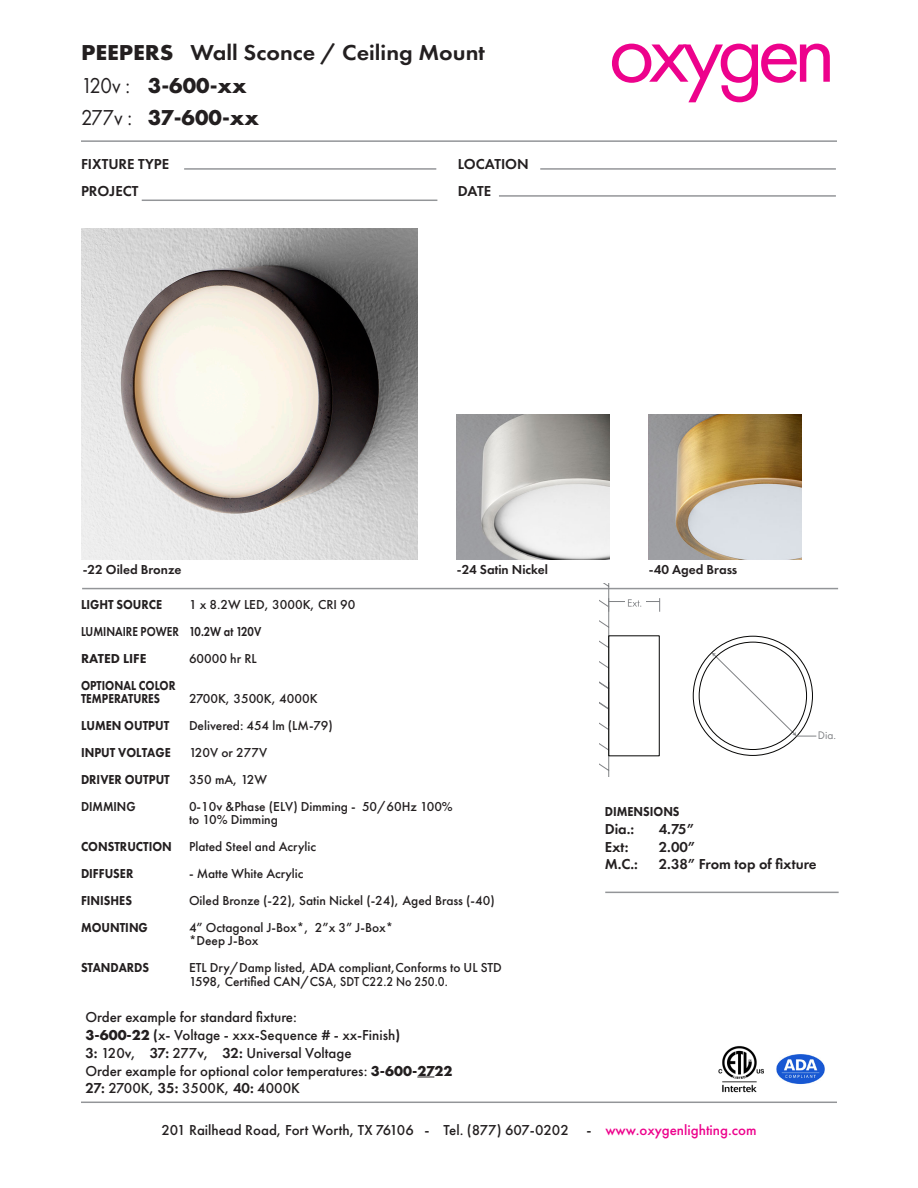
<style>
.page{position:relative;width:918px;height:1188px;background:#fff}
.page>*{position:absolute;margin:0;border:0;box-sizing:border-box;transform-origin:0 0}
.t1{font:89.7px "Futura PT";letter-spacing:-.075em;color:#ed028c}
.t2{font:600 22.35px "Futura PT";color:#231f20;scale:1.07 1}
.t3{font:700 22.35px "Futura PT";color:#231f20}
.t4{font:22.35px "Futura PT";letter-spacing:-.02em;color:#231f20;scale:.91 1}
.t5{font:500 15px "Futura PT";color:#231f20}
.t6{font:600 15px "Futura PT";color:#231f20}
.t7{font:500 13.5px/13.5px "Futura PT";color:#231f20}
.t8{font:800 13.5px "Futura PT";color:#231f20;scale:.9 1}
.t9{font:600 13.5px "Futura PT";color:#231f20}
.t10{font:600 13.5px "Futura PT";color:#231f20;scale:.84 1}
.t11{font:800 13.5px "Futura PT";color:#231f20;scale:.84 1}
.t12{font:800 13.5px "Futura PT";color:#231f20}
.t13{font:600 13.5px "Futura PT";color:#231f20;scale:.9 1}
.t14{font:11.4px "Futura PT";color:#808285}
.s1{font-weight:700}
.s2{font-weight:600}
.s3{color:#ed028c}
</style>
<div class="page">
<hr style="left:81px;top:140px;width:756px;height:2px;background:#939598">
<hr style="left:82px;top:588px;width:756px;height:1px;background:#939598">
<img style="left:81px;top:229px;width:337px;height:330px">
<hr style="left:142px;top:200px;width:295px;height:1px;background:#939598">
<hr style="left:499px;top:195px;width:337px;height:2px;background:#939598">
<hr style="left:540px;top:168px;width:296px;height:2px;background:#939598">
<hr style="left:184px;top:168px;width:252px;height:2px;background:#939598">
<img style="left:457px;top:415px;width:153px;height:144px">
<img style="left:649px;top:415px;width:153px;height:144px">
<hr style="left:81px;top:1102px;width:756px;height:1px;background:#939598">
<img style="left:718px;top:1046px;width:46px;height:47px">
<hr style="left:605px;top:892px;width:234px;height:1px;background:#939598">
<img style="left:776px;top:1054px;width:49px;height:31px">
<hr style="left:609px;top:601px;width:51px;height:1px;background:#808285">
<svg style="left:659px;top:598px;width:1px;height:14px"></svg>
<svg style="left:599px;top:584px;width:10px;height:192px"></svg>
<div style="left:626px;top:595px;width:20px;height:17px;background:#fff"></div>
<svg style="left:628px;top:599px;width:13px;height:8px"></svg>
<div style="left:608px;top:635px;width:52px;height:121px;border:1px solid #050504"></div>
<svg style="left:712px;top:652px;width:104px;height:85px"></svg>
<svg style="left:417px;top:1077px;width:17px;height:1px"></svg>
<p class="t2" style="left:81px;top:39px;width:379px"><span class="s1">PEEPERS</span> Wall Sconce / Ceiling Mount</p>
<p class="t4" style="left:81px;top:72px;width:56px">120v :</p>
<p class="t3" style="left:148px;top:71px;width:100px">3-600-xx</p>
<p class="t4" style="left:81px;top:104px;width:58px">277v :</p>
<p class="t3" style="left:148px;top:103px;width:113px">37-600-xx</p>
<p class="t6" style="left:81px;top:155px;width:90px">FIXTURE TYPE</p>
<p class="t6" style="left:458px;top:155px;width:72px">LOCATION</p>
<p class="t6" style="left:81px;top:182px;width:59px">PROJECT</p>
<p class="t6" style="left:458px;top:182px;width:35px">DATE</p>
<p class="t1" style="left:608px;top:-1px;width:229px">oxygen</p>
<p class="t9" style="left:83px;top:561px;width:100px">-22 Oiled Bronze</p>
<p class="t9" style="left:457px;top:561px;width:93px">-24 Satin Nickel</p>
<p class="t9" style="left:649px;top:561px;width:90px">-40 Aged Brass</p>
<p class="t8" style="left:81px;top:596px;width:92px">LIGHT SOURCE</p>
<p class="t7" style="left:189px;top:598px;width:168px">1 x 8.2W LED, 3000K, CRI 90</p>
<p class="t10" style="left:81px;top:623px;width:216px">LUMINAIRE POWER 10.2W at 120V</p>
<p class="t12" style="left:81px;top:650px;width:67px">RATED LIFE</p>
<p class="t7" style="left:189px;top:651px;width:69px">60000 hr RL</p>
<p class="t11" style="left:81px;top:677px;width:114px">OPTIONAL COLOR</p>
<p class="t11" style="left:81px;top:690px;width:96px">TEMPERATURES</p>
<p class="t7" style="left:189px;top:692px;width:130px">2700K, 3500K, 4000K</p>
<p class="t8" style="left:81px;top:717px;width:100px">LUMEN OUTPUT</p>
<p class="t7" style="left:189px;top:719px;width:145px">Delivered: 454 lm (LM-79)</p>
<p class="t8" style="left:81px;top:744px;width:101px">INPUT VOLTAGE</p>
<p class="t7" style="left:189px;top:746px;width:80px">120V or 277V</p>
<p class="t8" style="left:81px;top:771px;width:100px">DRIVER OUTPUT</p>
<p class="t7" style="left:189px;top:773px;width:79px">350 mA, 12W</p>
<p class="t13" style="left:81px;top:798px;width:62px">DIMMING</p>
<p class="t7" style="left:189px;top:799px;width:265px">0-10v &amp;Phase (ELV) Dimming - 50/60Hz 100%</p>
<p class="t7" style="left:189px;top:813px;width:90px">to 10% Dimming</p>
<p class="t8" style="left:81px;top:838px;width:103px">CONSTRUCTION</p>
<p class="t7" style="left:189px;top:840px;width:129px">Plated Steel and Acrylic</p>
<p class="t8" style="left:81px;top:865px;width:60px">DIFFUSER</p>
<p class="t7" style="left:189px;top:867px;width:116px">- Matte White Acrylic</p>
<p class="t8" style="left:81px;top:892px;width:58px">FINISHES</p>
<p class="t7" style="left:189px;top:894px;width:307px">Oiled Bronze (-22), Satin Nickel (-24), Aged Brass (-40)</p>
<p class="t8" style="left:81px;top:919px;width:76px">MOUNTING</p>
<p class="t7" style="left:189px;top:920px;width:206px">4” Octagonal J-Box*, 2”x 3” J-Box*</p>
<p class="t7" style="left:189px;top:934px;width:71px">*Deep J-Box</p>
<p class="t8" style="left:81px;top:959px;width:77px">STANDARDS</p>
<p class="t7" style="left:189px;top:961px;width:314px">ETL Dry/Damp listed, ADA compliant,Conforms to UL STD<br>1598, Certified CAN/CSA, SDT C22.2 No 250.0.</p>
<p class="t14" style="left:818px;top:729px;width:20px">Dia.</p>
<p class="t8" style="left:605px;top:803px;width:85px">DIMENSIONS</p>
<p class="t6" style="left:605px;top:819px;width:31px">Dia.:</p>
<p class="t6" style="left:659px;top:819px;width:37px">4.75”</p>
<p class="t6" style="left:605px;top:837px;width:25px">Ext:</p>
<p class="t6" style="left:659px;top:837px;width:38px">2.00”</p>
<p class="t6" style="left:605px;top:855px;width:35px">M.C.:</p>
<p class="t6" style="left:659px;top:855px;width:159px">2.38” From top of fixture</p>
<p class="t5" style="left:86px;top:1008px;width:213px">Order example for standard fixture:</p>
<p class="t5" style="left:86px;top:1026px;width:316px"><span class="s1">3-600-22</span> <span class="s2">(</span>x- Voltage - xxx-Sequence # - xx-Finish<span class="s2">)</span></p>
<p class="t5" style="left:86px;top:1044px;width:268px"><span class="s2">3:</span> 120v, <span class="s2">37:</span> 277v, <span class="s2">32:</span> Universal Voltage</p>
<p class="t5" style="left:86px;top:1061px;width:368px">Order example for optional color temperatures: <span class="s1">3-600-2722</span></p>
<p class="t5" style="left:86px;top:1079px;width:216px"><span class="s2">27:</span> 2700K, <span class="s2">35:</span> 3500K, <span class="s2">40:</span> 4000K</p>
<p class="t5" style="left:161px;top:1121px;width:597px">201 Railhead Road, Fort Worth, TX 76106 - Tel. (877) 607-0202 - <span class="s3">www.oxygenlighting.com</span></p>
</div>
